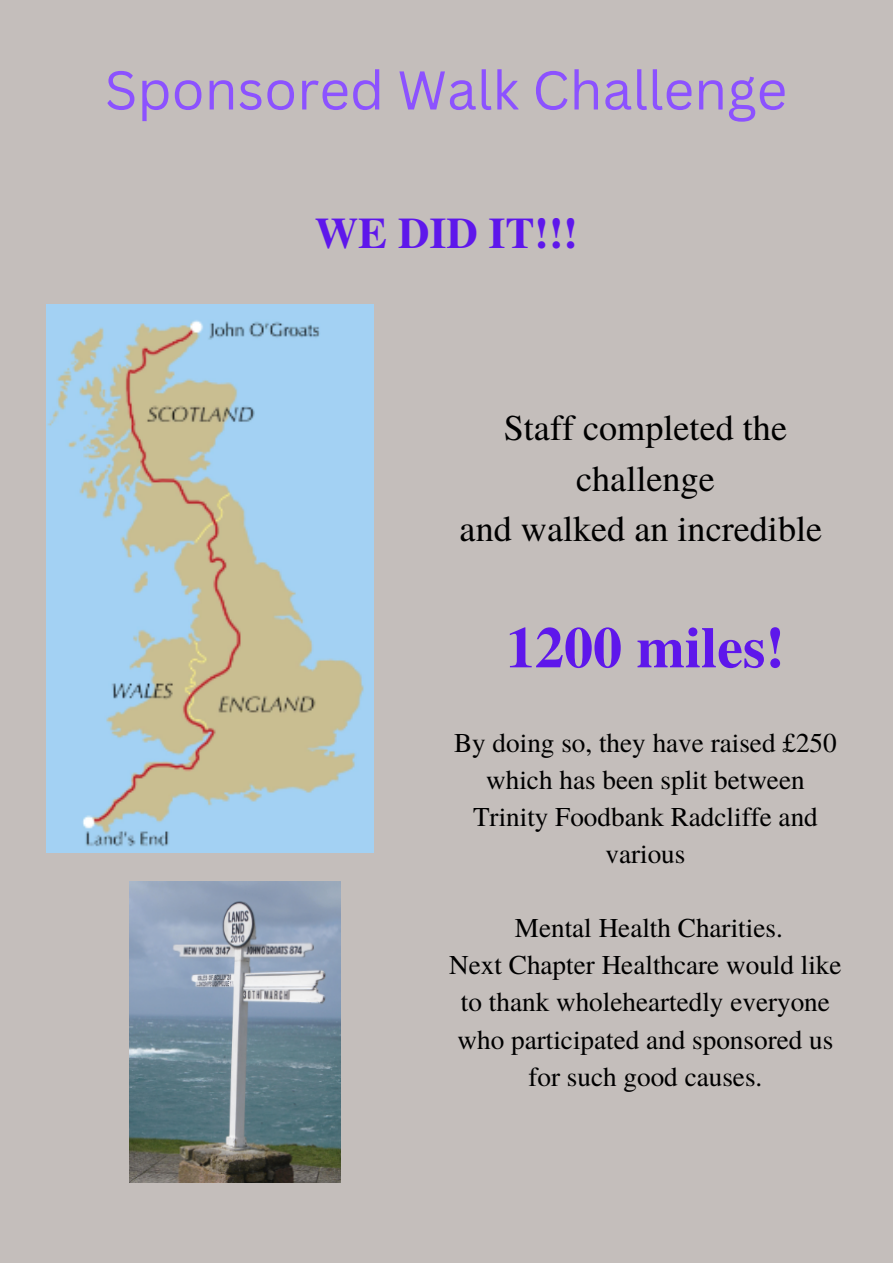
<style>
.page{position:relative;width:893px;height:1264px;background:#fff}
.page>*{position:absolute;margin:0;border:0;box-sizing:border-box;transform-origin:0 0}
.t1{font:700 58.05px "Te X Gyre Termes";color:#5e17eb}
.t2{font:53.25px "Canva Sans";color:#8c52ff}
.t3{font:700 43.5px "Te X Gyre Termes";color:#5e17eb}
.t4{font:36.15px/50.6px "Te X Gyre Termes";color:#000;text-align:center}
.t5{font:27.15px/37px "Te X Gyre Termes";color:#000;text-align:center}
</style>
<div class="page">
<div style="left:0;top:0;width:892px;height:1262px;background:#c4bebb"></div>
<img style="left:46px;top:304px;width:327px;height:548px">
<img style="left:130px;top:882px;width:210px;height:300px">
<h2 class="t2" style="left:105px;top:53px;width:684px">Sponsored Walk Challenge</h2>
<h3 class="t3" style="left:314px;top:199px;width:265px">WE DID IT!!!</h3>
<h3 class="t4" style="left:459px;top:401px;width:364px">Staff completed the challenge<br>and walked an incredible</h3>
<h1 class="t1" style="left:506px;top:602px;width:280px">1200 miles!</h1>
<p class="t5" style="left:454px;top:722px;width:384px">By doing so, they have raised £250 which has been split between<br>Trinity Foodbank Radcliffe and various</p>
<p class="t5" style="left:449px;top:908px;width:394px">Mental Health Charities.<br>Next Chapter Healthcare would like to thank wholeheartedly everyone who participated and sponsored us for such good causes.</p>
</div>
